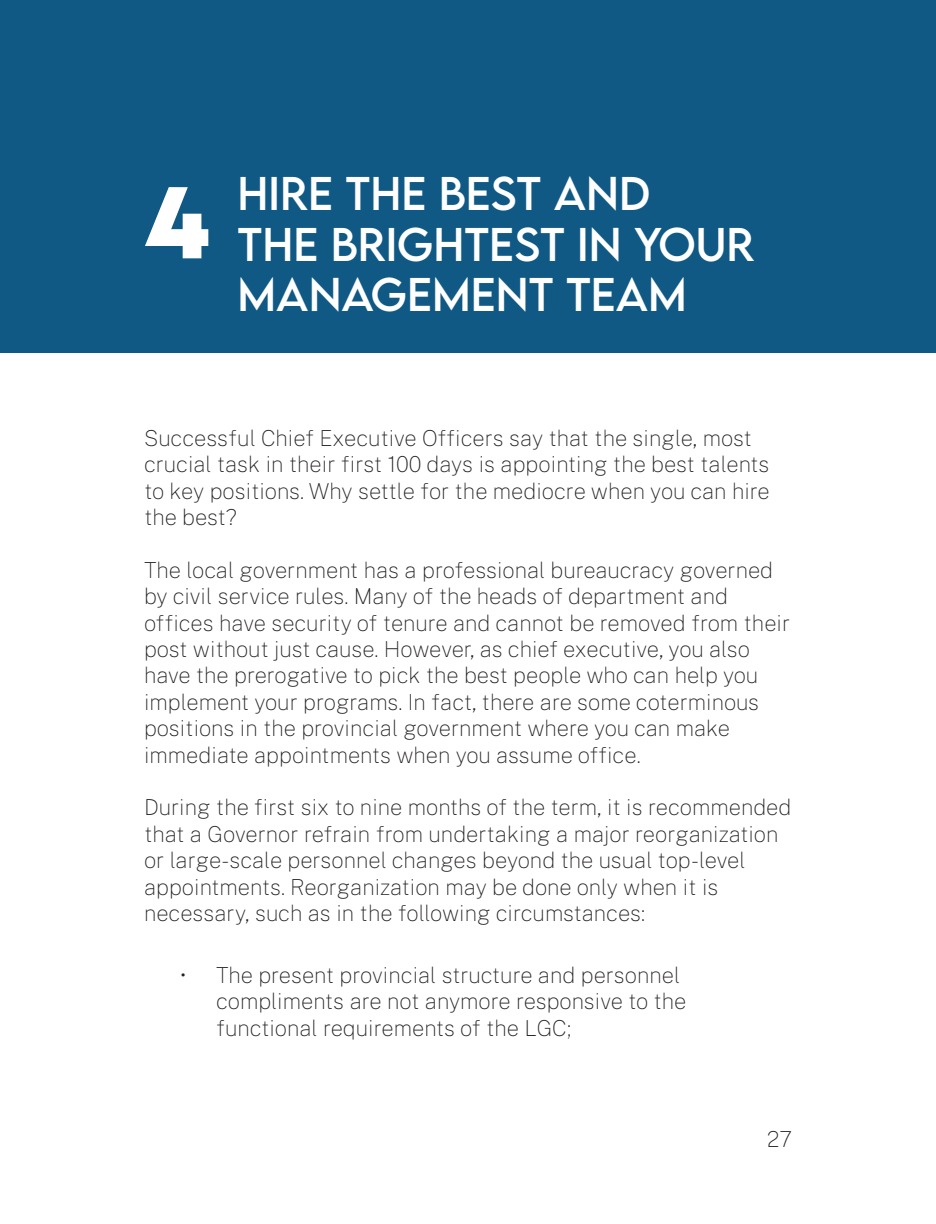
<style>
.page{position:relative;width:936px;height:1224px;background:#fff}
.page>*{position:absolute;margin:0;border:0;box-sizing:border-box;transform-origin:0 0}
.Subsection_Title{font:700 90px "LEMONMILK";color:#fff}
.Subsection_Title-2{font:42px/50.4px "LEMONMILK";color:#fff}
.t1{font:100 22px/26.4px "Public Sans";color:#231f20}
</style>
<div class="page">
<div style="left:0;top:0;width:936px;height:353px;background:#0f5984"></div>
<p class="Subsection_Title" style="left:144px;top:162px;width:68px">4</p>
<p class="Subsection_Title-2" style="left:238px;top:169px;width:414px">HIRE THE BEST AND</p>
<p class="Subsection_Title-2" style="left:238px;top:219px;width:454px">THE BRIGHTEST IN YOUR<br>MANAG</p>
<p class="Subsection_Title-2" style="left:407px;top:270px;width:281px">EMENT TEAM</p>
<p class="t1" style="left:144px;top:423px;width:627px">Successful Chief Executive Officers say that the single, most crucial task in their first 100 days is appointing the best talents to key positions. Why settle for the mediocre when you can hire the best?</p>
<p class="t1" style="left:144px;top:555px;width:648px">The local government has a professional bureaucracy governed by civil service rules. Many of the heads of department and offices have security of tenure and cannot be removed from their post without just cause. However, as chief executive, you also have the prerogative to pick the best people who can help you implement your programs. In fact, there are some coterminous positions in the provincial government where you can make immediate appointments when you assume office.</p>
<p class="t1" style="left:144px;top:793px;width:649px">During the first six to nine months of the term, it is recommended that a Governor refrain from undertaking a major reorganization or large-scale personnel changes beyond the usual top-level appointments. Reorganization may be done only when it is necessary, such as in the following circumstances:</p>
<p class="t1" style="left:216px;top:960px;width:472px;text-indent:-36px">• The present provincial structure and personnel compliments are not anymore responsive to the functional requirements of the LGC;</p>
<p class="t1" style="left:767px;top:1124px;width:26px">27</p>
</div>
